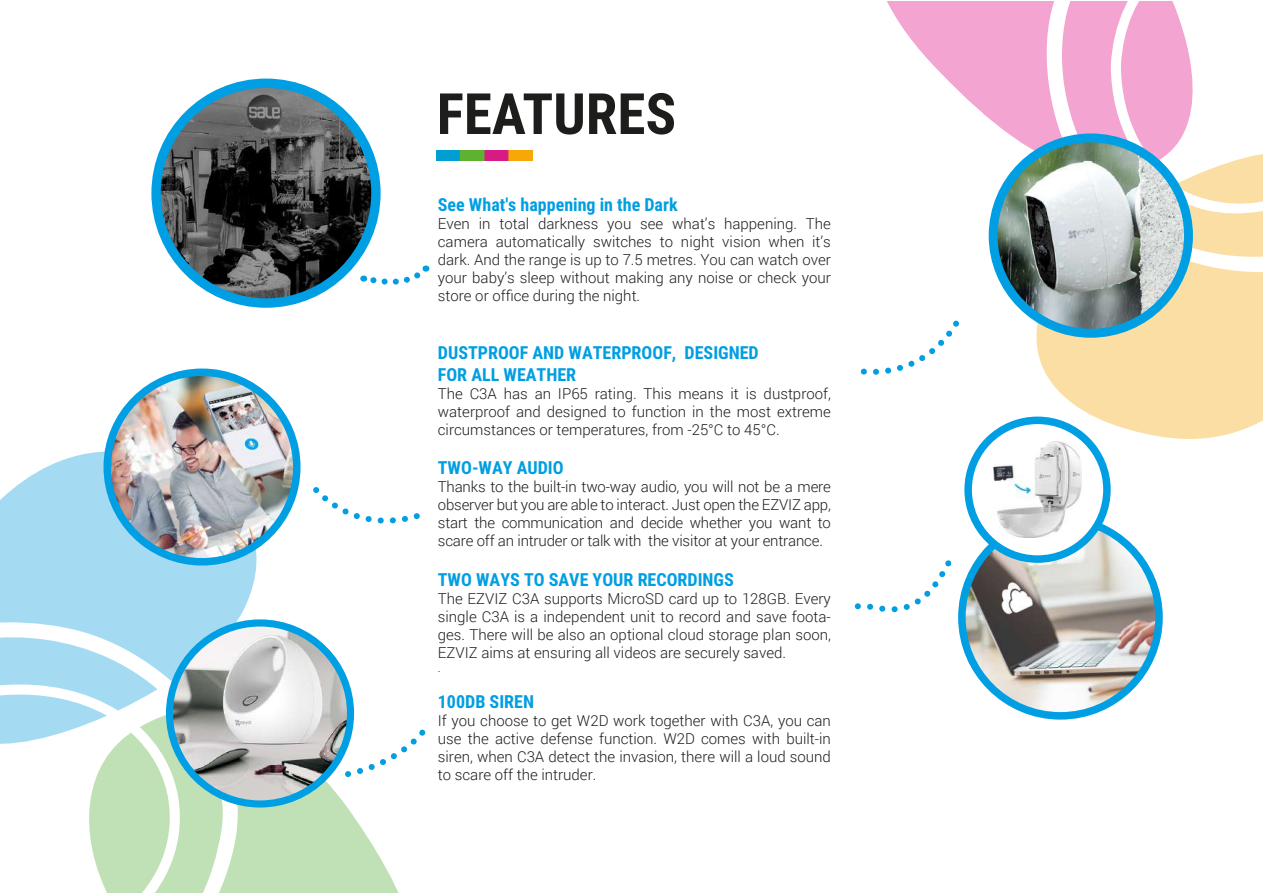
<style>
.page{position:relative;width:1263px;height:893px;background:#fff}
.page>*{position:absolute;margin:0;border:0;box-sizing:border-box;transform-origin:0 0}
.t1{font:700 57px "Roboto Condensed";color:#1d1d1b}
.t2{font:700 18px/21.6px "Roboto Condensed";color:#009ee2}
.t3{font:300 15px/18px "Roboto";color:#1d1d1b;text-align:justify}
.t4{font:300 12px "Roboto";color:#1d1d1b}
</style>
<div class="page">
<svg style="left:1016px;top:264px;width:247px;height:189px;fill:#fbdea4"></svg>
<svg style="left:887px;top:2px;width:167px;height:166px;fill:#f3a4d0"></svg>
<svg style="left:1054px;top:2px;width:209px;height:262px"></svg>
<svg style="left:227px;top:711px;width:172px;height:182px;fill:#c0e1b5"></svg>
<svg style="left:0;top:681px;width:227px;height:212px"></svg>
<svg style="left:0;top:451px;width:257px;height:230px;background:#aedff4"></svg>
<img style="left:993px;top:138px;width:195px;height:195px;border-radius:98px">
<div style="left:989px;top:133px;width:204px;height:205px;border:9px solid #009ee2;border-radius:50%"></div>
<img style="left:156px;top:83px;width:220px;height:220px;border-radius:110px">
<div style="left:151px;top:79px;width:230px;height:229px;border:9px solid #009ee2;border-radius:50%"></div>
<svg style="left:361px;top:266px;width:65px;height:19px"></svg>
<img style="left:437px;top:151px;width:95px;height:10px">
<svg style="left:860px;top:320px;width:99px;height:55px"></svg>
<svg style="left:854px;top:560px;width:98px;height:53px"></svg>
<img style="left:107px;top:377px;width:190px;height:185px">
<div style="left:103px;top:368px;width:197px;height:197px;border:8px solid #009ee2;border-radius:50%"></div>
<img style="left:169px;top:623px;width:181px;height:181px;border-radius:90px">
<div style="left:166px;top:619px;width:188px;height:188px;border:7px solid #009ee2;border-radius:50%"></div>
<svg style="left:341px;top:720px;width:85px;height:61px"></svg>
<svg style="left:313px;top:487px;width:107px;height:37px"></svg>
<img style="left:962px;top:519px;width:197px;height:197px;border-radius:99px">
<div style="left:958px;top:515px;width:205px;height:205px;border:8px solid #009ee2;border-radius:50%"></div>
<svg style="left:968px;top:420px;width:139px;height:139px"></svg>
<div style="left:964px;top:417px;width:147px;height:146px;border:8px solid #009ee2;border-radius:50%"></div>
<img style="left:993px;top:441px;width:89px;height:97px">
<h1 class="t1" style="left:437px;top:74px;width:241px">FEATURES</h1>
<p class="t2" style="left:438px;top:194px;width:241px">See What's happening in the Dark</p>
<p class="t3" style="left:438px;top:215px;width:395px">Even in total darkness you see what’s happening. The camera automatically switches to night vision when it’s dark. And the range is up to 7.5 metres. You can watch over your baby’s sleep without making any noise or check your store or office during the night.</p>
<p class="t2" style="left:438px;top:341px;width:322px">DUSTPROOF AND WATERPROOF, DESIGNED<br>FOR ALL WEATHER</p>
<p class="t3" style="left:438px;top:384px;width:395px">The C3A has an IP65 rating. This means it is dustproof, waterproof and designed to function in the most extreme circumstances or temperatures, from -25°C to 45°C.</p>
<p class="t2" style="left:438px;top:456px;width:127px">TWO-WAY AUDIO</p>
<p class="t3" style="left:438px;top:477px;width:395px">Thanks to the built-in two-way audio, you will not be a mere observer but you are able to interact. Just open the EZVIZ app, start the communication and decide whether you want to scare off an intruder or talk with the visitor at your entrance.</p>
<p class="t2" style="left:438px;top:568px;width:297px">TWO WAYS TO SAVE YOUR RECORDINGS</p>
<p class="t3" style="left:438px;top:589px;width:395px">The EZVIZ C3A supports MicroSD card up to 128GB. Every single C3A is a independent unit to record and save foota&shy;ges. There will be also an optional cloud storage plan soon, EZVIZ aims at ensuring all videos are securely saved.</p>
<p class="t4" style="left:438px;top:660px;width:4px">.</p>
<p class="t2" style="left:438px;top:690px;width:98px">100DB SIREN</p>
<p class="t3" style="left:438px;top:711px;width:395px">If you choose to get W2D work together with C3A, you can use the active defense function. W2D comes with built-in siren, when C3A detect the invasion, there will a loud sound to scare off the intruder.</p>
</div>
